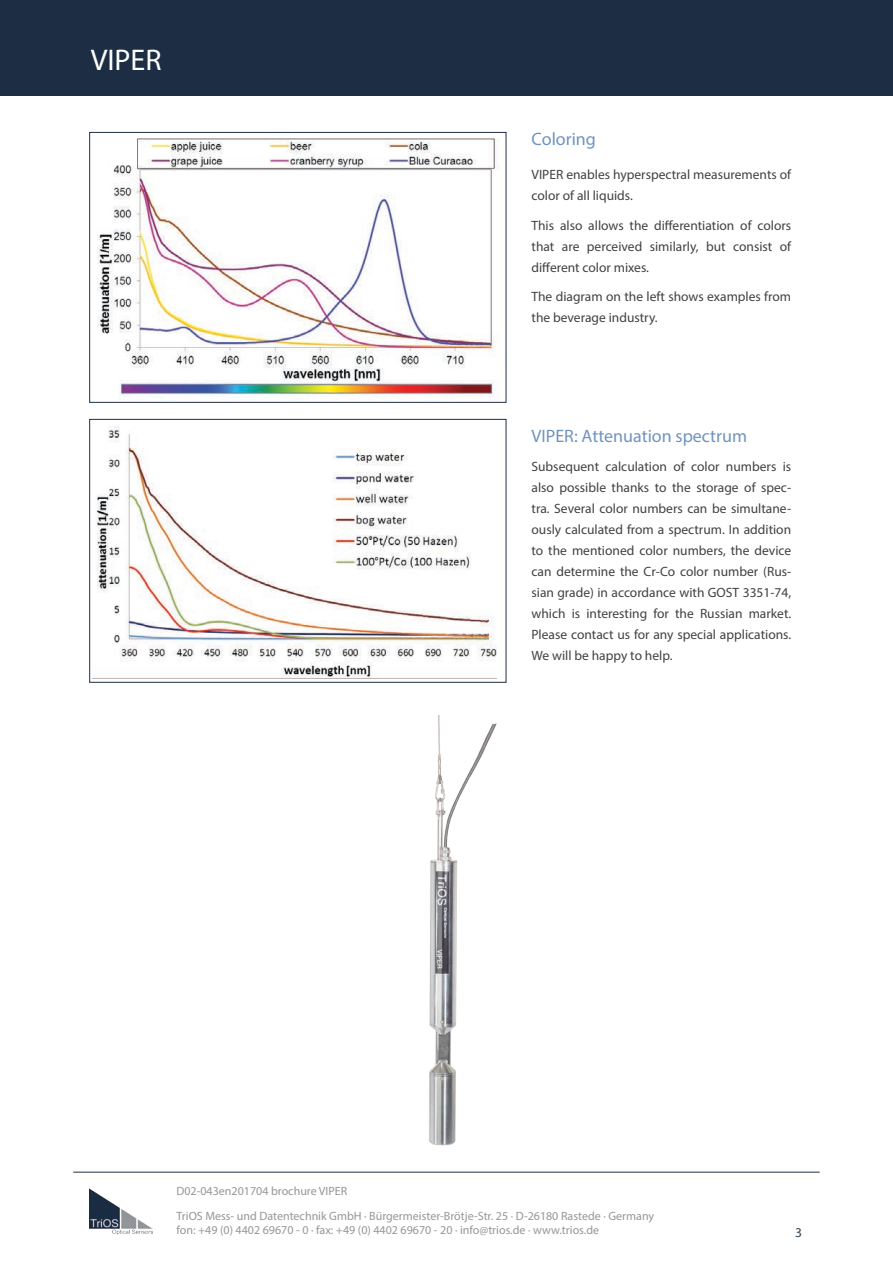
<style>
.page{position:relative;width:893px;height:1263px;background:#fff}
.page>*{position:absolute;margin:0;border:0;box-sizing:border-box;transform-origin:0 0}
.t1{font:30px "Myriad Pro";color:#fff}
.Fließtext{font:18px "Myriad Pro";color:#6f94bf}
.Fließtext-2{font:13.5px/21px "Myriad Pro";color:#414142}
.t2{font:13.5px "Myriad Pro";color:#304156}
.t3{font:12px/25.2px "Myriad Pro";color:#949698}
</style>
<div class="page">
<div style="left:0;top:0;width:893px;height:96px;background:#1d2e44"></div>
<hr style="left:73px;top:1172px;width:747px;height:1px;background:#1d2e44">
<img style="left:89px;top:1188px;width:64px;height:47px">
<img style="left:429px;top:715px;width:68px;height:431px">
<img style="left:93px;top:426px;width:404px;height:253px">
<div style="left:176px;top:419px;width:227px;height:20px;background:#fff"></div>
<div style="left:89px;top:419px;width:417px;height:264px;border:1px solid #1d2e44"></div>
<img style="left:98px;top:138px;width:401px;height:262px">
<div style="left:89px;top:132px;width:417px;height:271px;border:1px solid #1d2e44"></div>
<h1 class="t1" style="left:91px;top:42px;width:72px">VIPER</h1>
<p class="Fließtext" style="left:531px;top:128px;width:66px">Coloring</p>
<p class="Fließtext-2" style="left:531px;top:164px;width:261px">VIPER enables hyperspectral measurements of color of all liquids.</p>
<p class="Fließtext-2" style="left:531px;top:214px;width:261px;text-align:justify">This also allows the differentiation of colors that are perceived similarly, but consist of different color mixes.</p>
<p class="Fließtext-2" style="left:531px;top:286px;width:261px">The diagram on the left shows examples from the beverage industry.</p>
<p class="Fließtext" style="left:531px;top:425px;width:217px">VIPER: Attenuation spectrum</p>
<p class="Fließtext-2" style="left:531px;top:456px;width:261px;text-align:justify">Subsequent calculation of color numbers is also possible thanks to the storage of spec&shy;tra. Several color numbers can be simultane&shy;ously calculated from a spectrum. In addition to the mentioned color numbers, the device can determine the Cr-Co color number (Rus&shy;sian grade) in accordance with GOST 3351-74, which is interesting for the Russian market.<br>Please contact us for any special applications.<br>We will be happy to help.</p>
<p class="t3" style="left:176px;top:1178px;width:479px">D02-043en201704 brochure VIPER<br>TriOS Mess- und Datentechnik GmbH · Bürgermeister-Brötje-Str. 25 · D-26180 Rastede · Germany</p>
<p class="t3" style="left:176px;top:1217px;width:424px">fon: +49 (0) 4402 69670 - 0 · fax: +49 (0) 4402 69670 - 20 · info@trios.de · www.trios.de</p>
<p class="t2" style="left:795px;top:1224px;width:8px">3</p>
</div>
